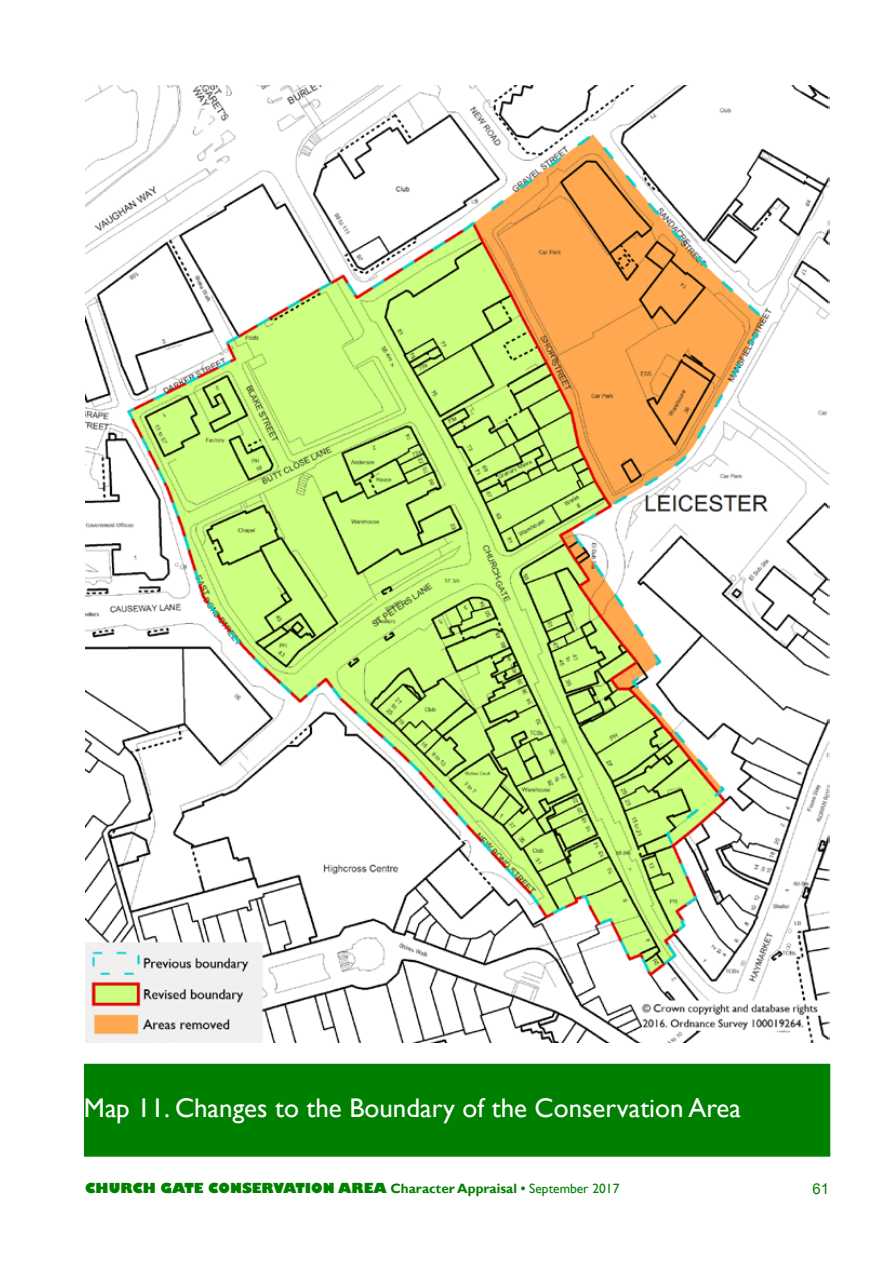
<style>
.page{position:relative;width:893px;height:1263px;background:#fff}
.page>*{position:absolute;margin:0;border:0;box-sizing:border-box;transform-origin:0 0}
.t1{font:27px "Gill Sans";color:#fff}
.t2{font:15px "Arial";color:#008000}
.t3{font:800 13.5px "Gill Sans";color:#008000}
.s1{font-weight:700}
.s2{font-weight:400}
</style>
<div class="page">
<img style="left:85px;top:85px;width:744px;height:958px">
<div style="left:84px;top:1064px;width:746px;height:93px;background:#008000;border:2px solid #008000"></div>
<h1 class="t1" style="left:84px;top:1092px;width:659px">Map 11. Changes to the Boundary of the Conservation Area</h1>
<p class="t3" style="left:85px;top:1180px;width:536px">CHURCH GATE CONSERVATION AREA <span class="s1">Character Appraisal •</span> <span class="s2">September 2017</span></p>
<p class="t2" style="left:812px;top:1179px;width:18px">61</p>
</div>
